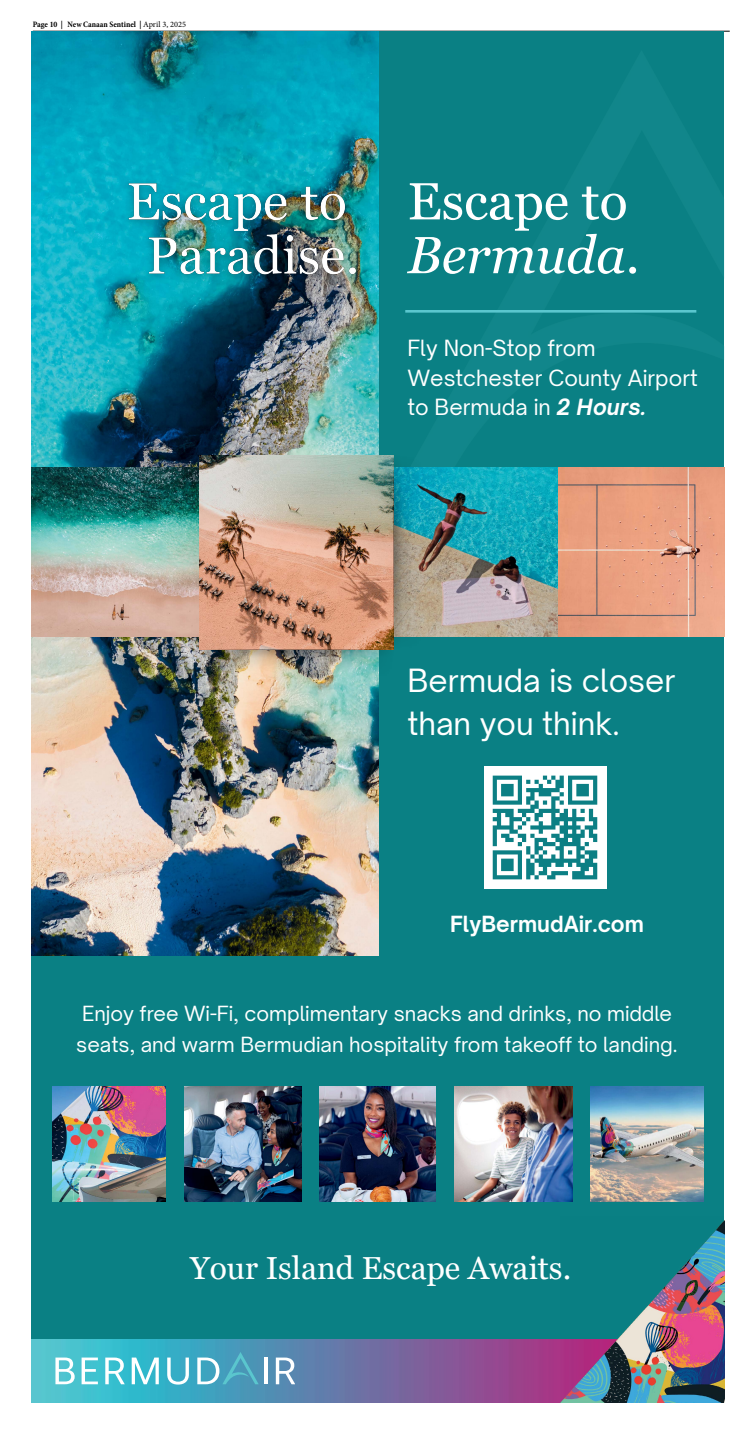
<style>
.page{position:relative;width:756px;height:1434px;background:#fff}
.page>*{position:absolute;margin:0;border:0;box-sizing:border-box;transform-origin:0 0}
.t1{font:52.15px "Georgia Pro";color:#fff}
.t2{font:italic 52.15px "Georgia Pro";color:#fff}
.t3{font:31.76px "Georgia Pro";color:#fff}
.t4{font:30.54px/42.4px "Open Sauce Sans";color:#fff}
.t5{font:21.35px/29.5px "Open Sauce Sans";color:#fff}
.t6{font:700 21.26px "Open Sauce Sans";color:#fff}
.t7{font:19.95px/30.2px "Open Sauce Sans";color:#fff}
.t8{font:700 condensed 8.31px "Minion Pro";color:#000}
.s1{font-weight:400;font-stretch:normal}
.s2{font-weight:700;font-style:italic}
</style>
<div class="page">
<hr style="left:33px;top:31px;width:697px;height:1px;background:#000">
<div style="left:32px;top:32px;width:692px;height:1370px;background:#0a8084"></div>
<img style="left:410px;top:310px;width:314px;height:158px">
<img style="left:32px;top:32px;width:347px;height:923px">
<img style="left:425px;top:468px;width:299px;height:168px">
<img style="left:32px;top:468px;width:168px;height:168px">
<img style="left:200px;top:454px;width:225px;height:195px">
<img style="left:200px;top:649px;width:194px;height:31px">
<img style="left:32px;top:1339px;width:529px;height:63px">
<svg style="left:56px;top:1357px;width:19px;height:27px"></svg>
<svg style="left:82px;top:1357px;width:16px;height:27px"></svg>
<svg style="left:105px;top:1357px;width:20px;height:27px"></svg>
<svg style="left:132px;top:1357px;width:27px;height:27px"></svg>
<svg style="left:167px;top:1357px;width:22px;height:27px"></svg>
<hr style="left:264px;top:1357px;width:4px;height:27px;background:#fff">
<svg style="left:276px;top:1357px;width:19px;height:27px"></svg>
<svg style="left:197px;top:1351px;width:62px;height:33px;background:#5cacc5"></svg>
<img style="left:561px;top:1221px;width:163px;height:181px">
<hr style="left:405px;top:310px;width:291px;height:2px;background:#5ac6ce">
<img style="left:485px;top:766px;width:121px;height:122px">
<img style="left:184px;top:1086px;width:117px;height:115px">
<img style="left:115px;top:171px;width:255px;height:118px">
<img style="left:454px;top:1086px;width:118px;height:115px">
<img style="left:320px;top:1086px;width:115px;height:115px">
<img style="left:53px;top:1086px;width:113px;height:115px">
<img style="left:591px;top:1086px;width:113px;height:115px">
<p class="t8" style="left:33px;top:19px;width:155px">Page 10 | New Canaan Sentinel | <span class="s1">April 3, 2025</span></p>
<h1 class="t1" style="left:408px;top:171px;width:222px">Escape to</h1>
<h1 class="t2" style="left:408px;top:225px;width:234px">Bermuda.</h1>
<p class="t5" style="left:407px;top:333px;width:292px">Fly Non-Stop from<br>Westchester County Airport to Bermuda in <span class="s2">2 Hours.</span></p>
<h3 class="t4" style="left:407px;top:659px;width:270px">Bermuda is closer than you think.</h3>
<p class="t6" style="left:450px;top:909px;width:195px">FlyBermudAir.com</p>
<p class="t7" style="left:76px;top:998px;width:603px">Enjoy free Wi-Fi, complimentary snacks and drinks, no middle seats, and warm Bermudian hospitality from takeoff to landing.</p>
<h2 class="t3" style="left:190px;top:1249px;width:383px">Your Island Escape Awaits.</h2>
</div>
